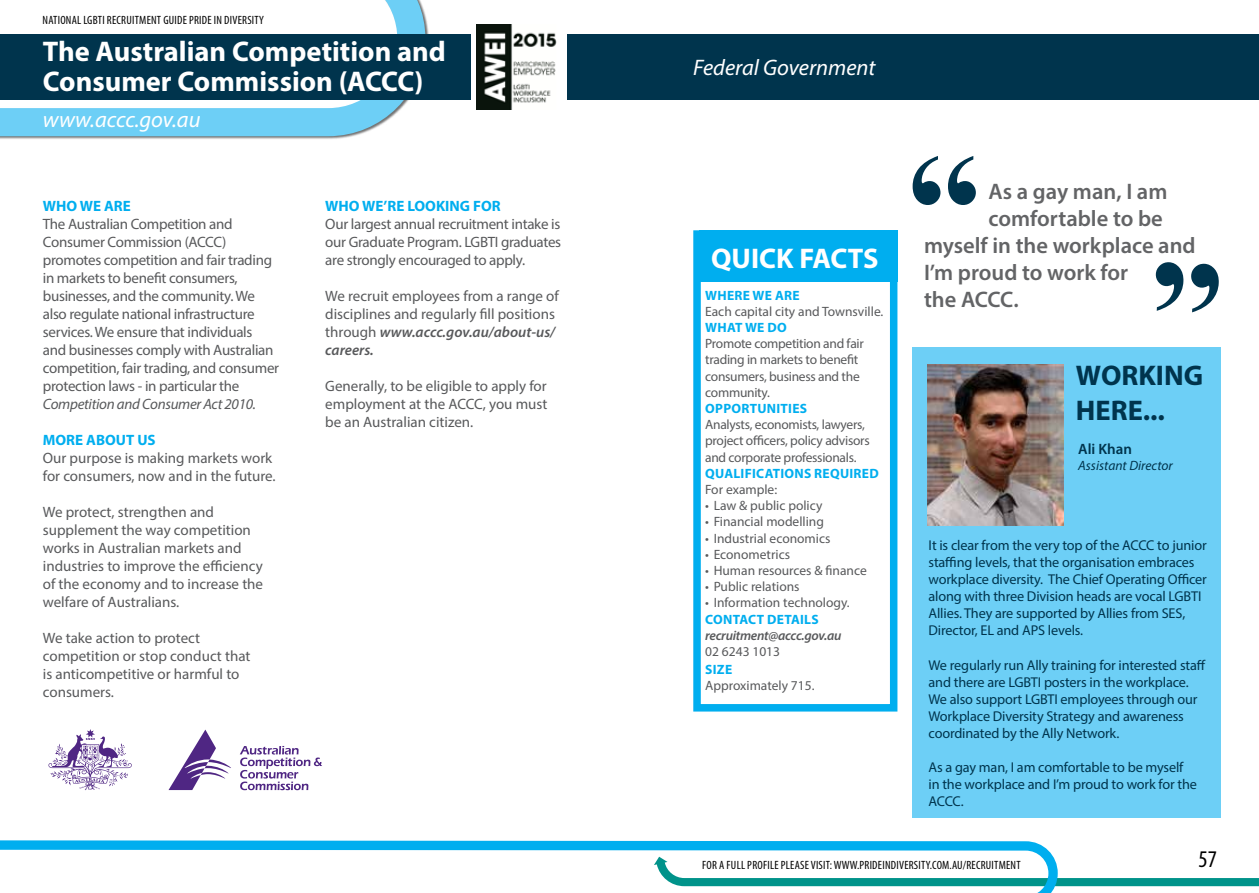
<style>
.page{position:relative;width:1259px;height:893px;background:#fff}
.page>*{position:absolute;margin:0;border:0;box-sizing:border-box;transform-origin:0 0}
.t1{font:700 28.5px/30px "Myriad Pro";color:#fff}
.t2{font:700 28.5px/34.5px "Myriad Pro";color:#00344d}
.t3{font:condensed 24px "Myriad Pro";color:#000}
.t4{font:600 22.5px "Myriad Pro";color:#636466}
.t5{font:italic 22.5px "Myriad Pro";color:#fff}
.t6{font:15px/18px "Myriad Pro";letter-spacing:-.01em;color:#58595b}
.t7{font:700 15px "Myriad Pro";color:#00aeef}
.t8{font:italic 15px "Myriad Pro";letter-spacing:-.02em;color:#58595b}
.t9{font:600 15px "Myriad Pro";color:#00344d}
.t10{font:14.25px/17.1px "Myriad Pro";letter-spacing:-.01em;color:#00344d}
.t11{font:13.5px/16.2px "Myriad Pro";letter-spacing:-.005em;color:#58595b}
.t12{font:700 13.5px "Myriad Pro";letter-spacing:.02em;color:#00aeef}
.t13{font:italic 600 13.5px "Myriad Pro";letter-spacing:-.02em;color:#58595b}
.t14{font:italic 13.5px "Myriad Pro";color:#00344d}
.t15{font:condensed 12px "Myriad Pro";letter-spacing:.02em;color:#000}
.s1{font-weight:600;font-style:italic}
</style>
<div class="page">
<div style="left:0;top:0;width:429px;height:140px;background:#000;opacity:.55"></div>
<svg style="left:0;top:0;width:425px;height:136px"></svg>
<svg style="left:1057px;top:867px;width:202px;height:19px"></svg>
<div style="left:0;top:34px;width:1259px;height:65px;background:#00344d"></div>
<svg style="left:0;top:840px;width:1057px;height:53px"></svg>
<svg style="left:240px;top:746px;width:82px;height:44px"></svg>
<svg style="left:168px;top:730px;width:63px;height:60px"></svg>
<svg style="left:48px;top:729px;width:84px;height:61px"></svg>
<div style="left:912px;top:347px;width:309px;height:470px;background:#6dcff6"></div>
<div style="left:693px;top:230px;width:204px;height:481px;border:8px solid #00aeef"></div>
<div style="left:699px;top:230px;width:198px;height:52px;background:#00aeef"></div>
<img style="left:928px;top:364px;width:136px;height:162px">
<svg style="left:912px;top:156px;width:64px;height:49px"></svg>
<svg style="left:1155px;top:262px;width:64px;height:50px"></svg>
<div style="left:471px;top:15px;width:95px;height:104px;background:#fff"></div>
<img style="left:476px;top:24px;width:81px;height:85px">
<p class="t15" style="left:43px;top:13px;width:223px">NATIONAL LGBTI RECRUITMENT GUIDE PRIDE IN DIVERSITY</p>
<h1 class="t1" style="left:43px;top:36px;width:404px">The Australian Competition and<br>Consumer Commission (ACCC)</h1>
<h3 class="t5" style="left:43px;top:106px;width:159px">www.accc.gov.au</h3>
<p class="t7" style="left:43px;top:196px;width:89px">WHO WE ARE</p>
<p class="t6" style="left:43px;top:215px;width:238px">The Australian Competition and Consumer Commission (ACCC) promotes competition and fair trading in markets to benefit consumers, businesses, and the community. We also regulate national infrastructure services. We ensure that individuals and businesses comply with Australian competition, fair trading, and consumer protection laws - in particular the</p>
<p class="t8" style="left:43px;top:395px;width:215px">Competition and Consumer Act 2010.</p>
<p class="t7" style="left:43px;top:430px;width:114px">MORE ABOUT US</p>
<p class="t6" style="left:43px;top:449px;width:234px">Our purpose is making markets work for consumers, now and in the future.</p>
<p class="t6" style="left:43px;top:503px;width:222px">We protect, strengthen and supplement the way competition works in Australian markets and industries to improve the efficiency of the economy and to increase the welfare of Australians.</p>
<p class="t6" style="left:43px;top:629px;width:209px">We take action to protect competition or stop conduct that is anticompetitive or harmful to consumers.</p>
<p class="t7" style="left:325px;top:196px;width:177px">WHO WE’RE LOOKING FOR</p>
<p class="t6" style="left:325px;top:215px;width:237px;text-align:justify">Our largest annual recruitment intake is our Graduate Program. LGBTI graduates are strongly encouraged to apply.</p>
<p class="t6" style="left:325px;top:287px;width:235px">We recruit employees from a range of disciplines and regularly fill positions through <span class="s1">www.accc.gov.au/about-us/ careers.</span></p>
<p class="t6" style="left:325px;top:377px;width:224px;text-align:justify">Generally, to be eligible to apply for employment at the ACCC, you must be an Australian citizen.</p>
<h3 class="t5" style="left:693px;top:53px;width:184px">Federal Government</h3>
<h1 class="t1" style="left:711px;top:242px;width:169px">QUICK FACTS</h1>
<p class="t12" style="left:705px;top:286px;width:96px">WHERE WE ARE</p>
<p class="t11" style="left:705px;top:303px;width:180px">Each capital city and Townsville.</p>
<p class="t12" style="left:705px;top:319px;width:83px">WHAT WE DO</p>
<p class="t11" style="left:705px;top:335px;width:160px">Promote competition and fair trading in markets to benefit consumers, business and the community.</p>
<p class="t12" style="left:705px;top:400px;width:103px">OPPORTUNITIES</p>
<p class="t11" style="left:705px;top:416px;width:166px">Analysts, economists, lawyers, project officers, policy advisors and corporate professionals.</p>
<p class="t12" style="left:705px;top:464px;width:175px">QUALIFICATIONS REQUIRED</p>
<p class="t11" style="left:705px;top:481px;width:74px">For example:</p>
<p class="t11" style="left:705px;top:497px;width:119px">• Law &amp; public policy</p>
<p class="t11" style="left:705px;top:513px;width:120px">• Financial modelling</p>
<p class="t11" style="left:705px;top:530px;width:127px">• Industrial economics</p>
<p class="t11" style="left:705px;top:546px;width:86px">• Econometrics</p>
<p class="t11" style="left:705px;top:562px;width:163px">• Human resources &amp; finance</p>
<p class="t11" style="left:705px;top:578px;width:96px">• Public relations</p>
<p class="t11" style="left:705px;top:594px;width:146px">• Information technology.</p>
<p class="t12" style="left:705px;top:610px;width:115px">CONTACT DETAILS</p>
<p class="t13" style="left:705px;top:627px;width:138px">recruitment@accc.gov.au</p>
<p class="t11" style="left:705px;top:643px;width:76px">02 6243 1013</p>
<p class="t12" style="left:705px;top:661px;width:28px">SIZE</p>
<p class="t11" style="left:705px;top:677px;width:111px">Approximately 715.</p>
<h3 class="t4" style="left:988px;top:177px;width:180px">As a gay man, I am</h3>
<h3 class="t4" style="left:988px;top:204px;width:176px">comfortable to be</h3>
<h3 class="t4" style="left:924px;top:231px;width:273px">myself in the workplace and</h3>
<h3 class="t4" style="left:924px;top:258px;width:206px">I’m proud to work for</h3>
<h3 class="t4" style="left:924px;top:285px;width:96px">the ACCC.</h3>
<h1 class="t2" style="left:1076px;top:358px;width:129px">WORKING<br>HERE...</h1>
<p class="t9" style="left:1078px;top:439px;width:55px">Ali Khan</p>
<p class="t14" style="left:1078px;top:457px;width:96px">Assistant Director</p>
<p class="t10" style="left:928px;top:536px;width:280px">It is clear from the very top of the ACCC to junior staffing levels, that the organisation embraces workplace diversity. The Chief Operating Officer along with three Division heads are vocal LGBTI Allies. They are supported by Allies from SES, Director, EL and APS levels.</p>
<p class="t10" style="left:928px;top:656px;width:279px">We regularly run Ally training for interested staff and there are LGBTI posters in the workplace.<br>We also support LGBTI employees through our Workplace Diversity Strategy and awareness coordinated by the Ally Network.</p>
<p class="t10" style="left:928px;top:759px;width:270px">As a gay man, I am comfortable to be myself in the workplace and I’m proud to work for the<br>ACCC.</p>
<p class="t15" style="left:702px;top:858px;width:320px">FOR A FULL PROFILE PLEASE VISIT: WWW.PRIDEINDIVERSITY.COM.AU/RECRUITMENT</p>
<h2 class="t3" style="left:1198px;top:845px;width:20px">57</h2>
</div>
